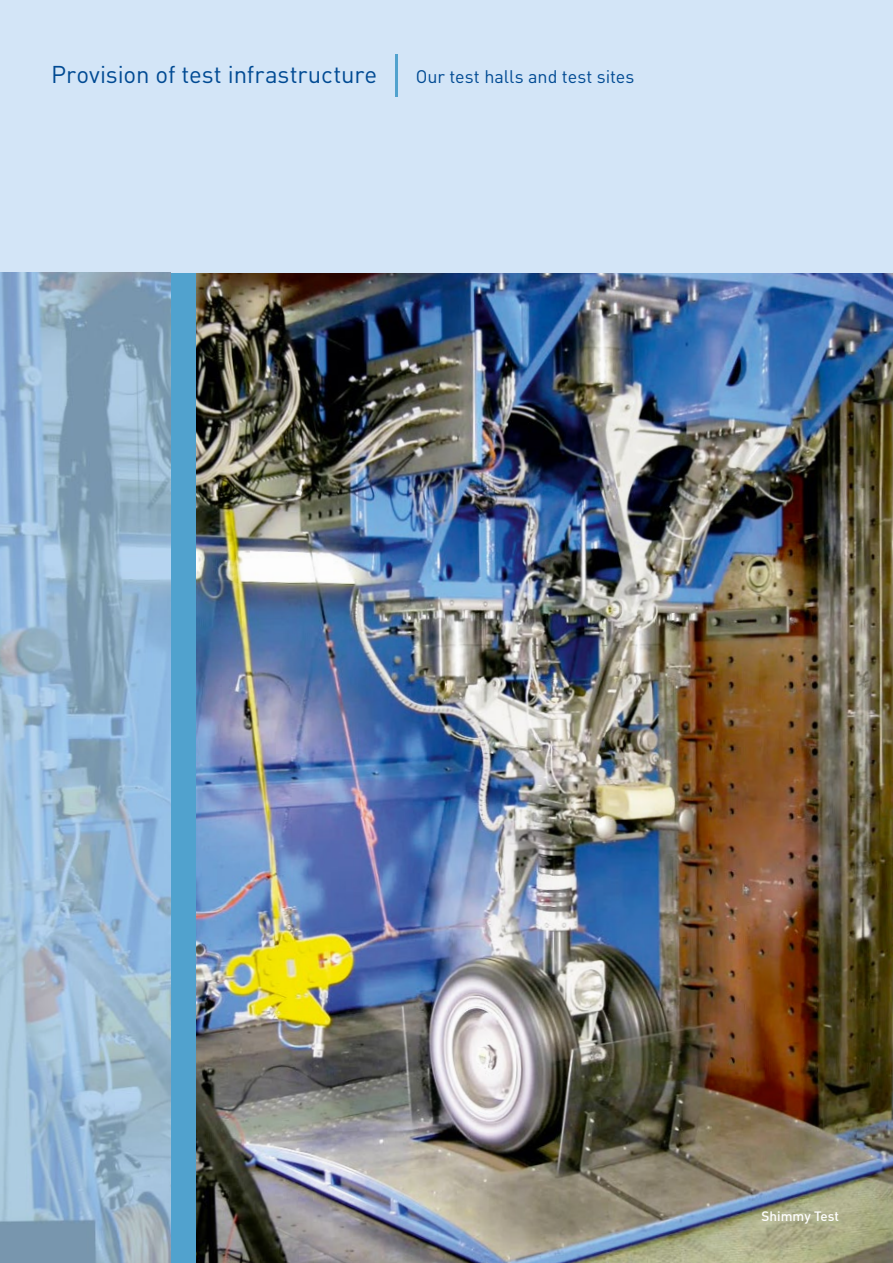
<style>
.page{position:relative;width:893px;height:1263px;background:#fff}
.page>*{position:absolute;margin:0;border:0;box-sizing:border-box;transform-origin:0 0}
.t1{font:24px "DINOT";color:#004a93}
.t2{font:18px "DINOT";color:#004a93}
.t3{font:500 13.5px "DINOT";color:#fff}
</style>
<div class="page">
<img style="left:196px;top:272px;width:697px;height:991px">
<div style="left:170px;top:272px;width:26px;height:991px;background:#51a2ce"></div>
<div style="left:0;top:0;width:893px;height:272px;background:#d3e5f7"></div>
<img style="left:0;top:272px;width:170px;height:991px">
<hr style="left:395px;top:54px;width:3px;height:43px;background:#51a2ce">
<p class="t1" style="left:51px;top:59px;width:328px">Provision of test infrastructure</p>
<p class="t2" style="left:416px;top:65px;width:220px">Our test halls and test sites</p>
<p class="t3" style="left:762px;top:1207px;width:79px">Shimmy Test</p>
</div>
